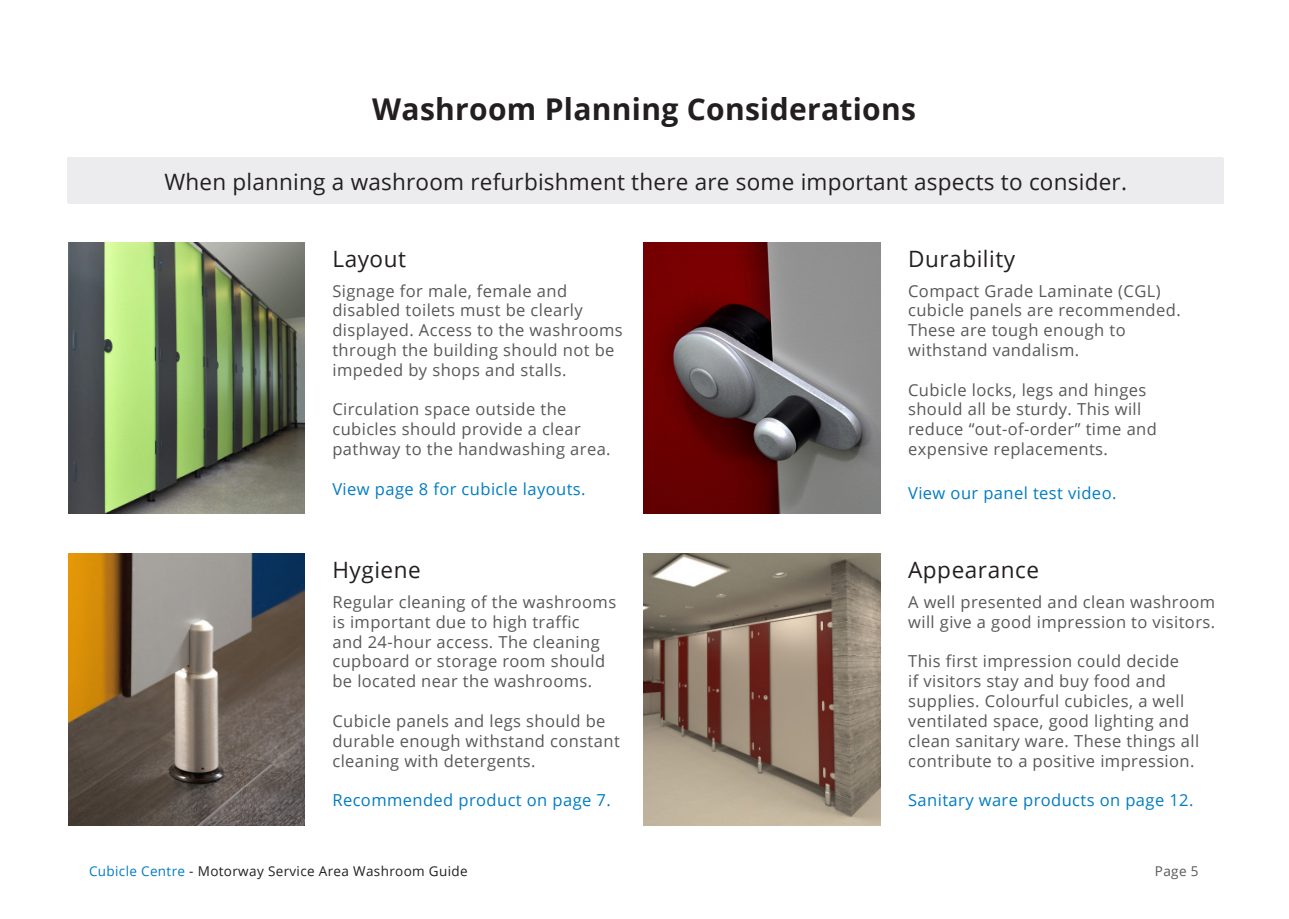
<style>
.page{position:relative;width:1289px;height:919px;background:#fff}
.page>*{position:absolute;margin:0;border:0;box-sizing:border-box;transform-origin:0 0}
.t1{font:700 30px "Open Sans";letter-spacing:.01em;color:#231f20}
.t2{font:22.5px "Open Sans";letter-spacing:.01em;color:#231f20}
.t3{font:16.5px/19.8px "Open Sans";letter-spacing:.025em;color:#57585a}
.t4{font:16.5px "Open Sans";letter-spacing:.025em;color:#007cc2}
.t5{font:13.5px "Open Sans";letter-spacing:.025em;color:#231f20}
.t6{font:13.5px "Open Sans";color:#57585a}
.s1{color:#007cc2}
</style>
<div class="page">
<div style="left:68px;top:158px;width:1155px;height:46px;background:#ececee"></div>
<div style="left:67px;top:157px;width:1155px;height:46px;background:#ececee"></div>
<img style="left:68px;top:242px;width:237px;height:271px">
<img style="left:68px;top:554px;width:237px;height:271px">
<img style="left:643px;top:242px;width:237px;height:271px">
<img style="left:643px;top:554px;width:237px;height:271px">
<p class="t1" style="left:372px;top:88px;width:545px">Washroom Planning Considerations</p>
<p class="t2" style="left:164px;top:166px;width:964px">When planning a washroom refurbishment there are some important aspects to consider.</p>
<p class="t2" style="left:332px;top:243px;width:75px">Layout</p>
<p class="t3" style="left:332px;top:280px;width:292px">Signage for male, female and disabled toilets must be clearly displayed. Access to the washrooms through the building should not be impeded by shops and stalls.</p>
<p class="t3" style="left:332px;top:399px;width:280px">Circulation space outside the cubicles should provide a clear pathway to the handwashing area.</p>
<p class="t4" style="left:332px;top:477px;width:255px">View page 8 for cubicle layouts.</p>
<p class="t2" style="left:332px;top:554px;width:90px">Hygiene</p>
<p class="t3" style="left:332px;top:591px;width:285px">Regular cleaning of the washrooms is important due to high traffic<br>and 24-hour access. The cleaning cupboard or storage room should be located near the washrooms.</p>
<p class="t3" style="left:332px;top:710px;width:289px">Cubicle panels and legs should be durable enough withstand constant cleaning with detergents.</p>
<p class="t4" style="left:332px;top:788px;width:280px">Recommended product on page 7.</p>
<p class="t5" style="left:89px;top:861px;width:380px"><span class="s1">Cubicle Centre</span> - Motorway Service Area Washroom Guide</p>
<p class="t2" style="left:908px;top:243px;width:109px">Durability</p>
<p class="t3" style="left:908px;top:280px;width:274px">Compact Grade Laminate (CGL) cubicle panels are recommended.<br>These are tough enough to withstand vandalism.</p>
<p class="t3" style="left:908px;top:379px;width:250px">Cubicle locks, legs and hinges should all be sturdy. This will reduce “out-of-order” time and expensive replacements.</p>
<p class="t4" style="left:908px;top:481px;width:210px">View our panel test video.</p>
<p class="t2" style="left:908px;top:554px;width:132px">Appearance</p>
<p class="t3" style="left:908px;top:591px;width:308px">A well presented and clean washroom will give a good impression to visitors.</p>
<p class="t3" style="left:908px;top:651px;width:293px">This first impression could decide<br>if visitors stay and buy food and supplies. Colourful cubicles, a well ventilated space, good lighting and clean sanitary ware. These things all contribute to a positive impression.</p>
<p class="t4" style="left:908px;top:788px;width:287px">Sanitary ware products on page 12.</p>
<p class="t6" style="left:1154px;top:861px;width:45px">Page 5</p>
</div>
